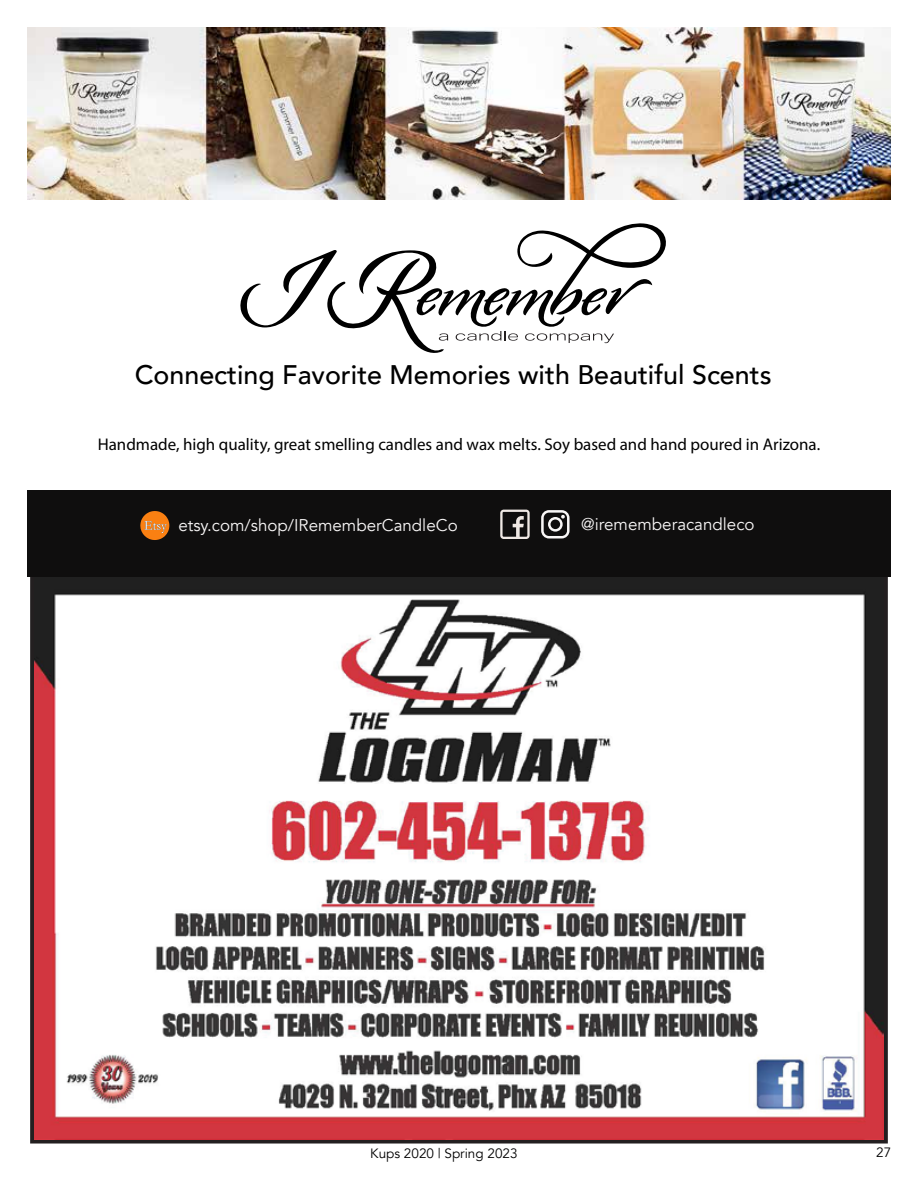
<style>
.page{position:relative;width:918px;height:1188px;background:#fff}
.page>*{position:absolute;margin:0;border:0;box-sizing:border-box;transform-origin:0 0}
.t1{font:500 26.85px "Avenir";color:#000}
.t2{font:16.95px "Myriad Pro";color:#000}
.t3{font:16.95px "Avenir";color:#f9f7f7}
.t4{font:13.5px "Avenir";color:#000}
</style>
<div class="page">
<img style="left:35px;top:577px;width:849px;height:563px">
<div style="left:27px;top:490px;width:864px;height:87px;background:#0f0e0e"></div>
<svg style="left:240px;top:223px;width:426px;height:130px"></svg>
<svg style="left:541px;top:510px;width:29px;height:29px"></svg>
<svg style="left:500px;top:510px;width:30px;height:29px"></svg>
<img style="left:27px;top:27px;width:864px;height:173px">
<svg style="left:140px;top:511px;width:29px;height:29px"></svg>
<h1 class="t1" style="left:135px;top:352px;width:638px">Connecting Favorite Memories with Beautiful Scents</h1>
<p class="t2" style="left:98px;top:434px;width:724px">Handmade, high quality, great smelling candles and wax melts. Soy based and hand poured in Arizona.</p>
<p class="t3" style="left:178px;top:515px;width:281px">etsy.com/shop/IRememberCandleCo</p>
<p class="t3" style="left:581px;top:514px;width:175px">@irememberacandleco</p>
<p class="t4" style="left:370px;top:1145px;width:149px">Kups 2020 | Spring 2023</p>
<p class="t4" style="left:876px;top:1145px;width:17px">27</p>
</div>
